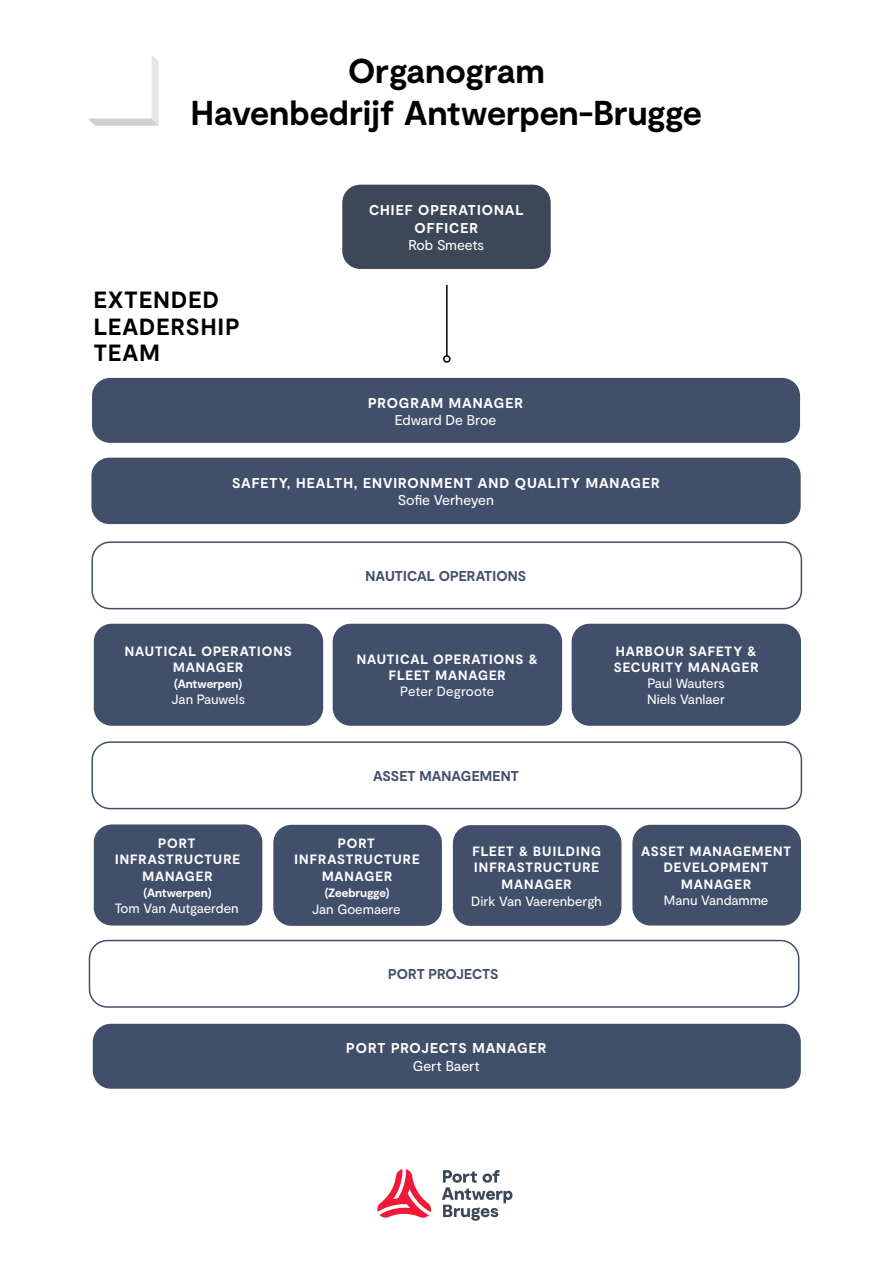
<style>
.page{position:relative;width:893px;height:1263px;background:#fff}
.page>*{position:absolute;margin:0;border:0;box-sizing:border-box;transform-origin:0 0}
.t1{font:700 34.5px/42px "Moderat";letter-spacing:-.005em;color:#000;text-align:center}
.t2{font:700 23.4px/26.4px "Moderat";letter-spacing:.055em;color:#000}
.t3{font:700 14.25px/17.1px "Moderat";letter-spacing:.065em;color:#fff;text-align:center}
.t4{font:700 14.25px "Moderat";letter-spacing:.005em;color:#424f6b}
.t5{font:14.25px "Moderat";letter-spacing:-.005em;color:#fff}
.t6{font:700 13.5px/16.6px "Moderat";letter-spacing:.07em;color:#fff;text-align:center}
.t7{font:13.5px/16.2px "Moderat";letter-spacing:-.005em;color:#fff}
.t8{font:700 12px "Moderat";letter-spacing:-.005em;color:#fff}
</style>
<div class="page">
<svg style="left:377px;top:1169px;width:55px;height:49px"></svg>
<svg style="left:442px;top:1170px;width:70px;height:51px"></svg>
<hr style="left:446px;top:285px;width:2px;height:71px;background:#000">
<div style="left:443px;top:355px;width:8px;height:8px;border:2px solid #000;border-radius:50%"></div>
<div style="left:572px;top:624px;width:229px;height:102px;background:#424f6b;border-radius:18px"></div>
<div style="left:94px;top:624px;width:229px;height:102px;background:#424f6b;border-radius:18px"></div>
<div style="left:333px;top:624px;width:229px;height:102px;background:#424f6b;border-radius:18px"></div>
<div style="left:91px;top:741px;width:711px;height:68px;border:2px solid #424f6b;border-radius:18px"></div>
<div style="left:342px;top:185px;width:209px;height:84px;background:#3c4857;border-radius:18px"></div>
<svg style="left:88px;top:56px;width:71px;height:70px"></svg>
<div style="left:91px;top:541px;width:711px;height:68px;border:2px solid #424f6b;border-radius:18px"></div>
<div style="left:453px;top:825px;width:168px;height:101px;background:#424f6b;border-radius:18px"></div>
<div style="left:632px;top:825px;width:169px;height:100px;background:#424f6b;border-radius:18px"></div>
<div style="left:93px;top:1024px;width:708px;height:65px;background:#424f6b;border-radius:18px"></div>
<div style="left:89px;top:940px;width:710px;height:68px;border:2px solid #424f6b;border-radius:18px"></div>
<div style="left:92px;top:378px;width:708px;height:65px;background:#424f6b;border-radius:18px"></div>
<div style="left:91px;top:458px;width:710px;height:66px;background:#424f6b;border-radius:18px"></div>
<div style="left:273px;top:825px;width:169px;height:101px;background:#424f6b;border-radius:18px"></div>
<div style="left:94px;top:824px;width:168px;height:101px;background:#424f6b;border-radius:18px"></div>
<h1 class="t1" style="left:191px;top:52px;width:513px">Organogram<br>Havenbedrijf Antwerpen-Brugge</h1>
<h2 class="t2" style="left:94px;top:288px;width:148px">EXTENDED<br>LEADERSHIP<br>TEAM</h2>
<p class="t3" style="left:369px;top:202px;width:156px">CHIEF OPERATIONAL<br>OFFICER</p>
<p class="t5" style="left:408px;top:236px;width:77px">Rob Smeets</p>
<p class="t3" style="left:368px;top:394px;width:156px">PROGRAM MANAGER</p>
<p class="t5" style="left:395px;top:411px;width:103px">Edward De Broe</p>
<p class="t3" style="left:232px;top:475px;width:429px">SAFETY, HEALTH, ENVIRONMENT AND QUALITY MANAGER</p>
<p class="t5" style="left:398px;top:491px;width:98px">Sofie Verheyen</p>
<p class="t6" style="left:125px;top:643px;width:168px;line-height:16.2px">NAUTICAL OPERATIONS<br>MANAGER</p>
<p class="t8" style="left:174px;top:676px;width:70px">(Antwerpen)</p>
<p class="t7" style="left:172px;top:692px;width:75px">Jan Pauwels</p>
<p class="t4" style="left:366px;top:567px;width:162px">NAUTICAL OPERATIONS</p>
<p class="t6" style="left:357px;top:652px;width:182px;line-height:16.2px">NAUTICAL OPERATIONS &amp;<br>FLEET MANAGER</p>
<p class="t7" style="left:400px;top:684px;width:96px">Peter Degroote</p>
<p class="t6" style="left:614px;top:643px;width:146px;line-height:16.2px;text-align:left">HARBOUR SAFETY &amp;<br>SECURITY MANAGER</p>
<p class="t7" style="left:647px;top:676px;width:79px">Paul Wauters<br>Niels Vanlaer</p>
<p class="t6" style="left:115px;top:835px;width:126px">PORT<br>INFRASTRUCTURE<br>MANAGER</p>
<p class="t8" style="left:143px;top:885px;width:70px">(Antwerpen)</p>
<p class="t7" style="left:115px;top:901px;width:126px">Tom Van Autgaerden</p>
<p class="t4" style="left:373px;top:767px;width:147px">ASSET MANAGEMENT</p>
<p class="t6" style="left:295px;top:835px;width:126px">PORT<br>INFRASTRUCTURE<br>MANAGER</p>
<p class="t8" style="left:325px;top:886px;width:66px">(Zeebrugge)</p>
<p class="t7" style="left:312px;top:901px;width:90px">Jan Goemaere</p>
<p class="t6" style="left:472px;top:844px;width:130px">FLEET &amp; BUILDING<br>INFRASTRUCTURE<br>MANAGER</p>
<p class="t7" style="left:471px;top:893px;width:132px">Dirk Van Vaerenbergh</p>
<p class="t4" style="left:388px;top:965px;width:112px">PORT PROJECTS</p>
<p class="t3" style="left:346px;top:1040px;width:202px">PORT PROJECTS MANAGER</p>
<p class="t5" style="left:413px;top:1057px;width:69px">Gert Baert</p>
<p class="t6" style="left:641px;top:844px;width:152px;line-height:16.2px">ASSET MANAGEMENT<br>DEVELOPMENT<br>MANAGER</p>
<p class="t7" style="left:664px;top:892px;width:106px">Manu Vandamme</p>
</div>
